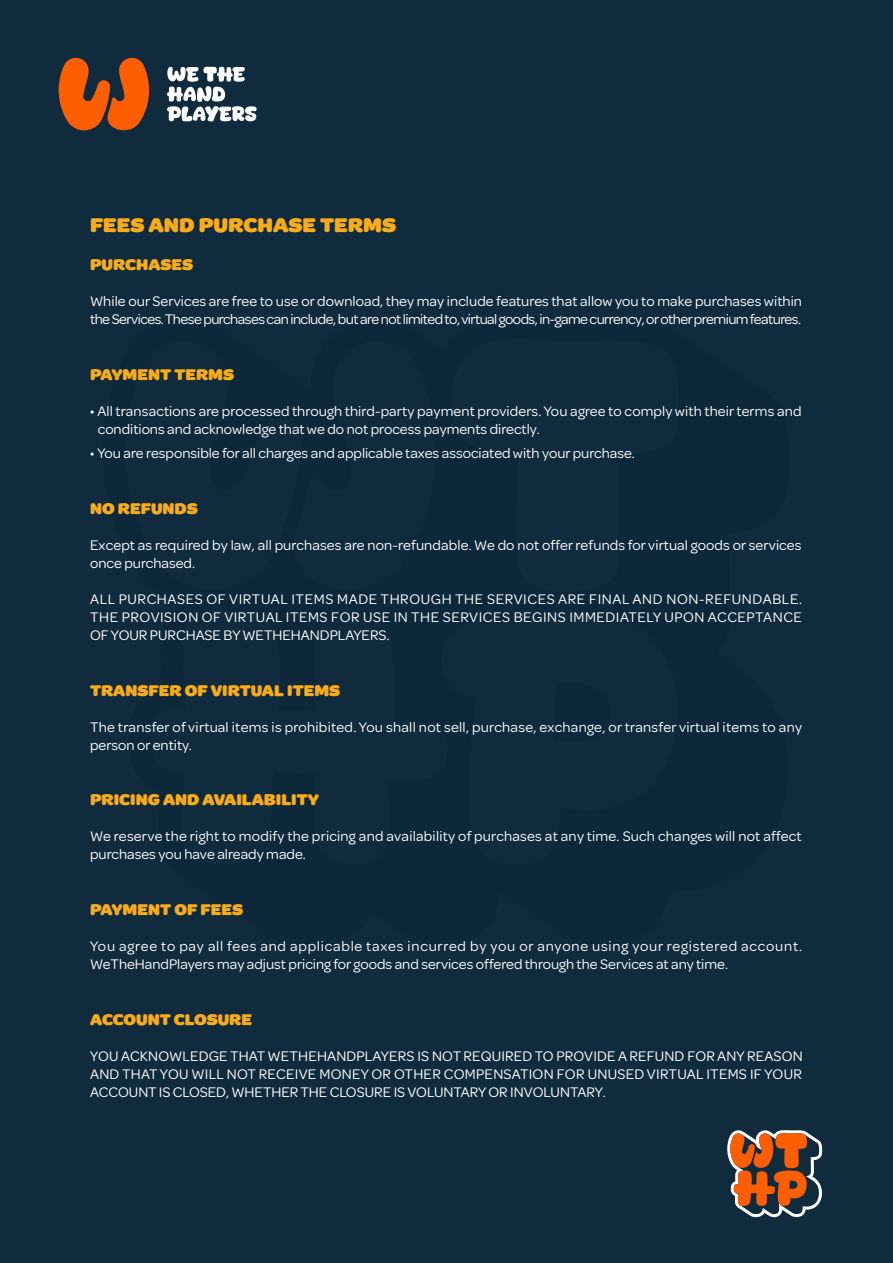
<style>
.page{position:relative;width:893px;height:1263px;background:#102b3d}
.page>*{position:absolute;margin:0;border:0;box-sizing:border-box;transform-origin:0 0}
.t1{font:900 21px "Marigny";color:#faac18}
.t2{font:900 16.5px "Marigny";color:#faac18}
.t3{font:15px/18px "Omnes";color:#fff}
.t4{font:15px/18px "Omnes";letter-spacing:-.035em;color:#fff}
.t5{font:15px/18px "Omnes";letter-spacing:.02em;color:#fff}
.s1{font-family:"Myriad Pro"}
</style>
<div class="page">
<svg style="left:727px;top:1130px;width:96px;height:88px"></svg>
<svg style="left:167px;top:67px;width:90px;height:54px"></svg>
<svg style="left:58px;top:57px;width:91px;height:74px"></svg>
<h1 class="t1" style="left:90px;top:213px;width:308px">FEES AND PURCHASE TERMS</h1>
<p class="t2" style="left:90px;top:255px;width:105px">PURCHASES</p>
<p class="t4" style="left:90px;top:291px;width:713px">While our Services are free to use or download, they may include features that allow you to make purchases within the Services. These purchases can include, but are not limited to, virtual goods, in-game currency, or other premium features.</p>
<p class="t2" style="left:90px;top:365px;width:145px">PAYMENT TERMS</p>
<p class="t3" style="left:98px;top:401px;width:705px;text-indent:-8px"><span class="s1">•</span> All transactions are processed through third-party payment providers. You agree to comply with their terms and conditions and acknowledge that we do not process payments directly.</p>
<p class="t3" style="left:90px;top:443px;width:546px"><span class="s1">•</span> You are responsible for all charges and applicable taxes associated with your purchase.</p>
<p class="t2" style="left:90px;top:499px;width:109px">NO REFUNDS</p>
<p class="t3" style="left:90px;top:535px;width:713px">Except as required by law, all purchases are non-refundable. We do not offer refunds for virtual goods or services once purchased.</p>
<p class="t3" style="left:90px;top:589px;width:714px;text-align:justify">ALL PURCHASES OF VIRTUAL ITEMS MADE THROUGH THE SERVICES ARE FINAL AND NON-REFUNDABLE.<br>THE PROVISION OF VIRTUAL ITEMS FOR USE IN THE SERVICES BEGINS IMMEDIATELY UPON ACCEPTANCE OF YOUR PURCHASE BY WETHEHANDPLAYERS.</p>
<p class="t2" style="left:90px;top:680px;width:252px">TRANSFER OF VIRTUAL ITEMS</p>
<p class="t5" style="left:90px;top:717px;width:713px">The transfer of virtual items is prohibited. You shall not sell, purchase, exchange, or transfer virtual items to any person or entity.</p>
<p class="t2" style="left:90px;top:790px;width:231px">PRICING AND AVAILABILITY</p>
<p class="t3" style="left:90px;top:826px;width:713px">We reserve the right to modify the pricing and availability of purchases at any time. Such changes will not affect purchases you have already made.</p>
<p class="t2" style="left:90px;top:900px;width:155px">PAYMENT OF FEES</p>
<p class="t3" style="left:90px;top:936px;width:713px">You agree to pay all fees and applicable taxes incurred by you or anyone using your registered account.<br>WeTheHandPlayers may adjust pricing for goods and services offered through the Services at any time.</p>
<p class="t2" style="left:90px;top:1010px;width:163px">ACCOUNT CLOSURE</p>
<p class="t3" style="left:90px;top:1046px;width:714px;text-align:justify">YOU ACKNOWLEDGE THAT WETHEHANDPLAYERS IS NOT REQUIRED TO PROVIDE A REFUND FOR ANY REASON AND THAT YOU WILL NOT RECEIVE MONEY OR OTHER COMPENSATION FOR UNUSED VIRTUAL ITEMS IF YOUR ACCOUNT IS CLOSED, WHETHER THE CLOSURE IS VOLUNTARY OR INVOLUNTARY.</p>
</div>
